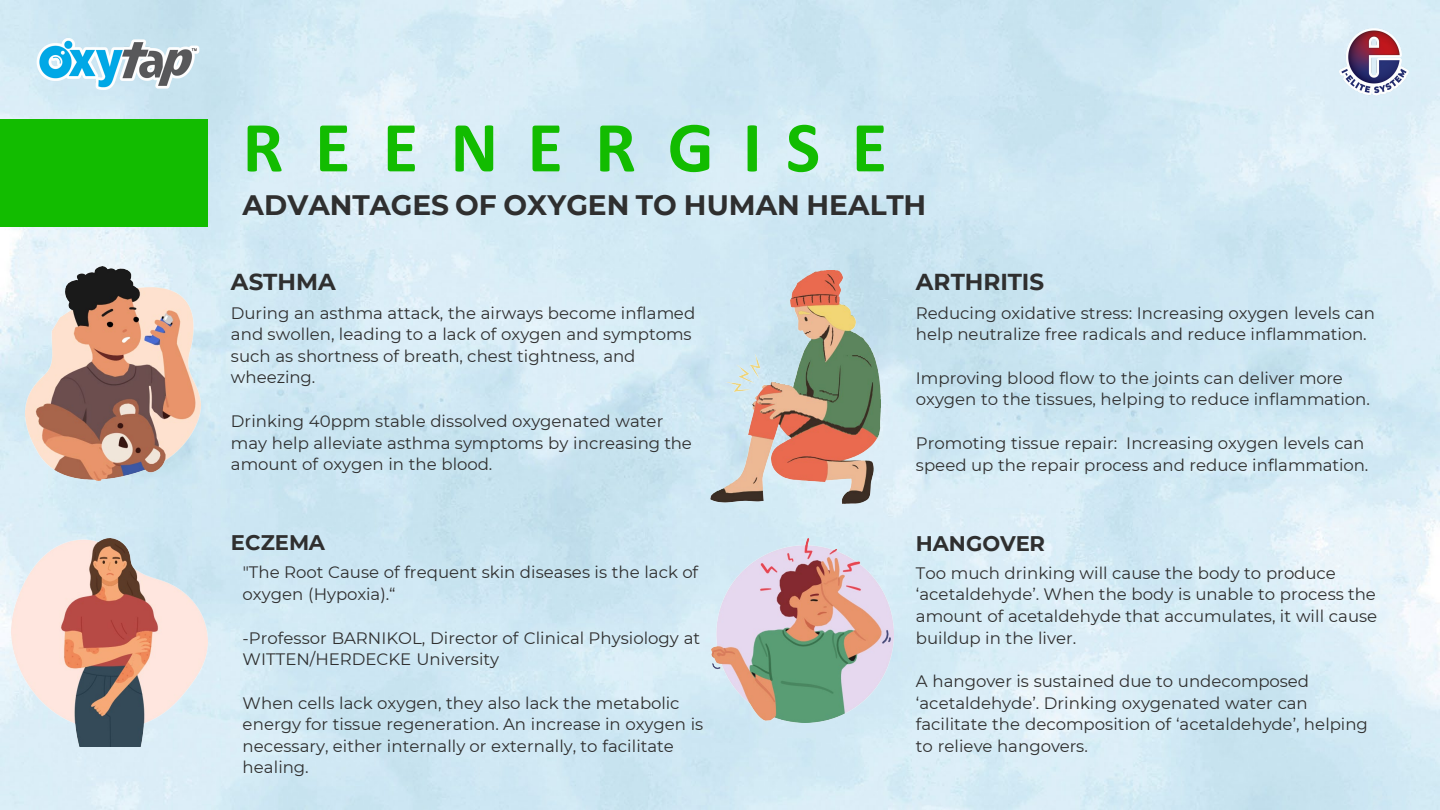
<style>
.page{position:relative;width:1440px;height:810px;background:#fff}
.page>*{position:absolute;margin:0;border:0;box-sizing:border-box;transform-origin:0 0}
.t1{font:700 72.5px "Calibri";letter-spacing:.435em;color:#12bc00}
.t2{font:700 28.1px "Montserrat";color:#2f2f2f}
.t3{font:700 23px "Montserrat";letter-spacing:-.005em;color:#2f2f2f}
.t4{font:700 21.1px "Montserrat";color:#2f2f2f}
.t5{font:16.6px/21.6px "Montserrat";letter-spacing:.005em;color:#2f2f2f}
</style>
<div class="page">
<img style="left:0;top:0;width:1440px;height:810px">
<div style="left:0;top:119px;width:207px;height:108px;background:#12bc00"></div>
<img style="left:26px;top:267px;width:175px;height:213px">
<img style="left:12px;top:538px;width:195px;height:209px">
<img style="left:710px;top:271px;width:170px;height:233px">
<img style="left:712px;top:539px;width:181px;height:183px">
<img style="left:30px;top:38px;width:176px;height:51px">
<img style="left:1331px;top:15px;width:84px;height:85px">
<h2 class="t1" style="left:243px;top:96px;width:646px">REENERGISE</h2>
<h2 class="t2" style="left:243px;top:184px;width:685px">ADVANTAGES OF OXYGEN TO HUMAN HEALTH</h2>
<p class="t3" style="left:231px;top:265px;width:107px">ASTHMA</p>
<p class="t5" style="left:231px;top:301px;width:466px">During an asthma attack, the airways become inflamed and swollen, leading to a lack of oxygen and symptoms such as shortness of breath, chest tightness, and wheezing.</p>
<p class="t5" style="left:231px;top:410px;width:462px">Drinking 40ppm stable dissolved oxygenated water may help alleviate asthma symptoms by increasing the amount of oxygen in the blood.</p>
<p class="t4" style="left:231px;top:527px;width:96px">ECZEMA</p>
<p class="t5" style="left:243px;top:561px;width:457px">"The Root Cause of frequent skin diseases is the lack of oxygen (Hypoxia).“</p>
<p class="t5" style="left:243px;top:626px;width:459px">-Professor BARNIKOL, Director of Clinical Physiology at<br>WITTEN/HERDECKE University</p>
<p class="t5" style="left:243px;top:691px;width:462px">When cells lack oxygen, they also lack the metabolic energy for tissue regeneration. An increase in oxygen is necessary, either internally or externally, to facilitate healing.</p>
<p class="t3" style="left:916px;top:265px;width:130px">ARTHRITIS</p>
<p class="t5" style="left:916px;top:301px;width:461px">Reducing oxidative stress: Increasing oxygen levels can help neutralize free radicals and reduce inflammation.</p>
<p class="t5" style="left:916px;top:366px;width:455px">Improving blood flow to the joints can deliver more oxygen to the tissues, helping to reduce inflammation.</p>
<p class="t5" style="left:916px;top:432px;width:454px">Promoting tissue repair: Increasing oxygen levels can speed up the repair process and reduce inflammation.</p>
<p class="t4" style="left:916px;top:528px;width:131px">HANGOVER</p>
<p class="t5" style="left:916px;top:562px;width:463px">Too much drinking will cause the body to produce ‘acetaldehyde’. When the body is unable to process the amount of acetaldehyde that accumulates, it will cause buildup in the liver.</p>
<p class="t5" style="left:916px;top:670px;width:454px">A hangover is sustained due to undecomposed ‘acetaldehyde’. Drinking oxygenated water can facilitate the decomposition of ‘acetaldehyde’, helping to relieve hangovers.</p>
</div>
